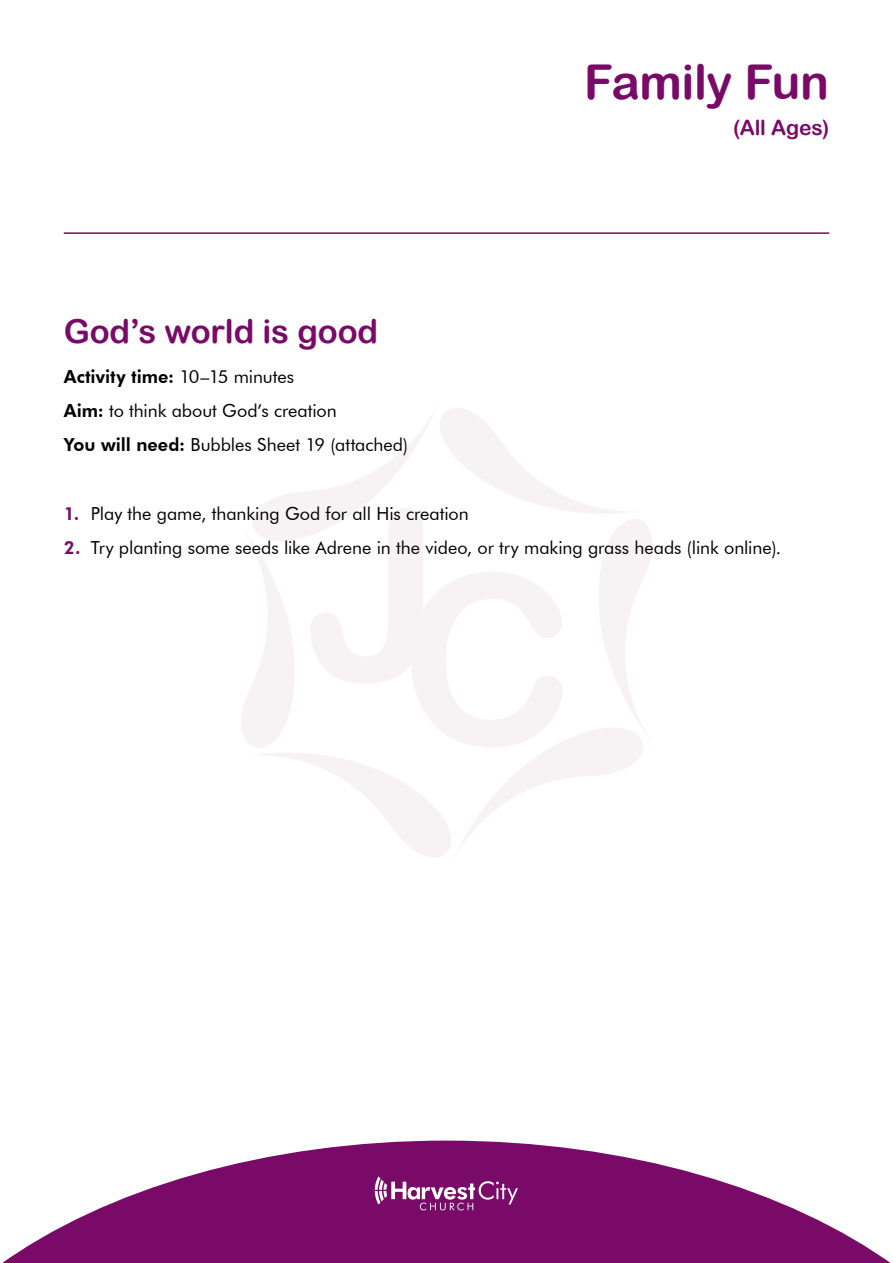
<style>
.page{position:relative;width:893px;height:1263px;background:#fff}
.page>*{position:absolute;margin:0;border:0;box-sizing:border-box;transform-origin:0 0}
.t1{font:48px "Arial Rounded MT Bold";letter-spacing:-.01em;color:#790a68}
.t2{font:33px "Arial Rounded MT Bold";letter-spacing:-.005em;color:#790a68}
.t3{font:21px "Arial Rounded MT Bold";letter-spacing:-.005em;color:#790a68}
.t4{font:18px/34.3px "Futura BT";letter-spacing:-.005em;color:#000}
.s1{font-weight:800}
.s2{font-weight:800;color:#790a68}
</style>
<div class="page">
<svg style="left:242px;top:408px;width:410px;height:449px"></svg>
<svg style="left:310px;top:508px;width:253px;height:239px"></svg>
<svg style="left:2px;top:1140px;width:889px;height:123px;fill:#790a68"></svg>
<svg style="left:375px;top:1176px;width:143px;height:34px;background:#963f89"></svg>
<hr style="left:64px;top:232px;width:765px;height:2px;background:#790a68">
<h2 class="t2" style="left:64px;top:312px;width:316px">God’s world is good</h2>
<p class="t4" style="left:64px;top:359px;width:346px"><span class="s1">Activity time:</span> 10–15 minutes<br><span class="s1">Aim:</span> to think about God’s creation<br><span class="s1">You will need:</span> Bubbles Sheet 19 (attached)</p>
<h1 class="t1" style="left:584px;top:53px;width:246px">Family Fun</h1>
<p class="t3" style="left:733px;top:115px;width:98px">(All Ages)</p>
<p class="t4" style="left:64px;top:496px;width:406px"><span class="s2">1.</span> Play the game, thanking God for all His creation</p>
<p class="t4" style="left:64px;top:531px;width:719px"><span class="s2">2.</span> Try planting some seeds like Adrene in the video, or try making grass heads (link online).</p>
</div>
